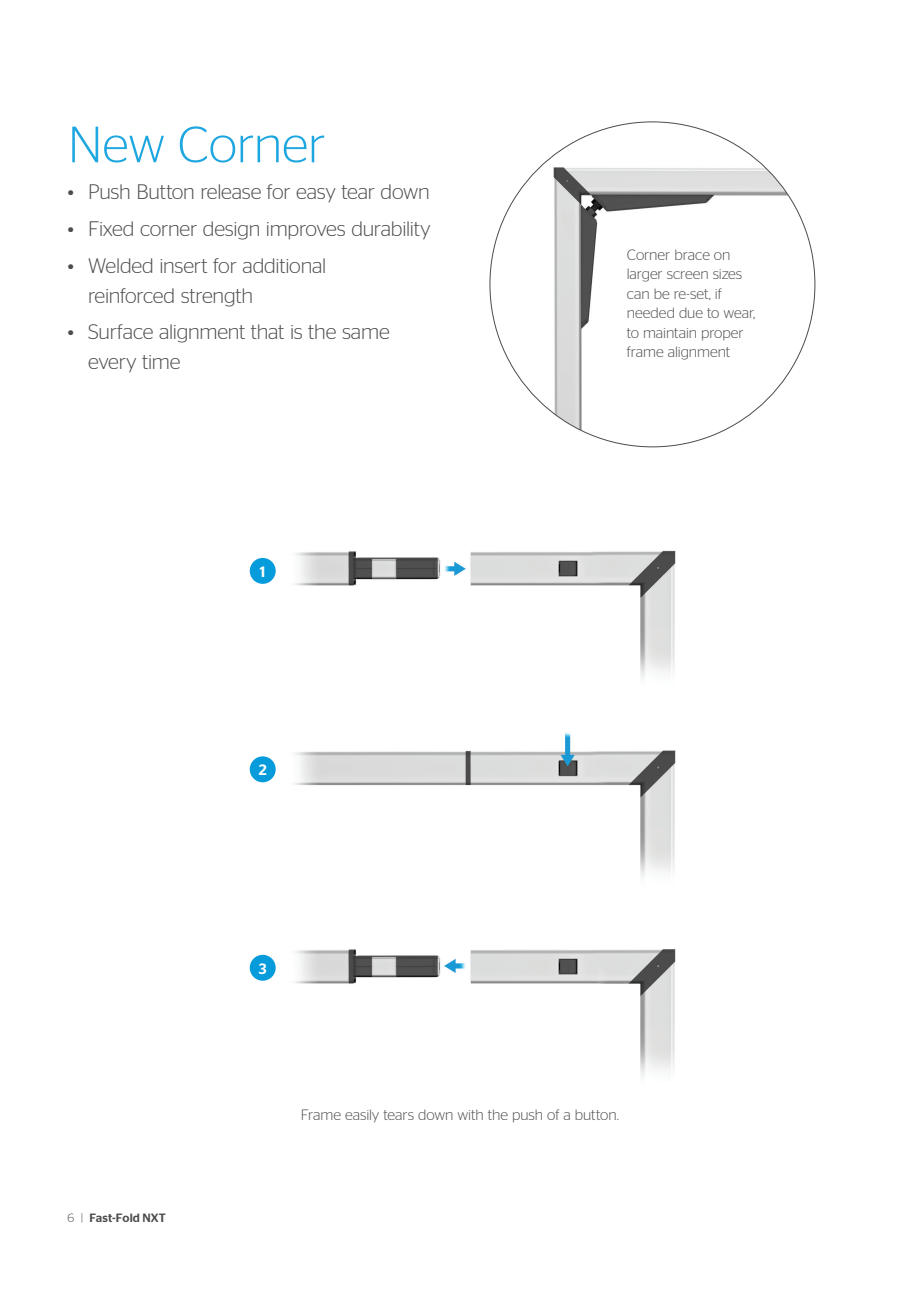
<style>
.page{position:relative;width:920px;height:1290px;background:#fff}
.page>*{position:absolute;margin:0;border:0;box-sizing:border-box;transform-origin:0 0}
.t1{font:300 51px "Stag Sans";color:#1da6df}
.t2{font:300 21px/30px "Stag Sans";letter-spacing:-.015em;color:#4b4c4d}
.t3{font:300 15px/19.5px "Stag Sans";letter-spacing:-.005em;color:#4b4c4d}
.t4{font:500 15px "Stag Sans";color:#fff}
.t5{font:500 12px "Stag Sans";letter-spacing:.005em;color:#4b4c4d}
.s1{font-weight:300}
</style>
<div class="page">
<img style="left:249px;top:550px;width:427px;height:527px">
<div style="left:250px;top:558px;width:26px;height:26px;background:#069bda;border-radius:50%"></div>
<div style="left:250px;top:756px;width:26px;height:26px;background:#069bda;border-radius:50%"></div>
<div style="left:250px;top:955px;width:26px;height:26px;background:#069bda;border-radius:50%"></div>
<img style="left:490px;top:123px;width:325px;height:324px">
<h1 class="t1" style="left:68px;top:117px;width:259px">New Corner</h1>
<p class="t2" style="left:68px;top:176px;width:363px">• Push Button release for easy tear down</p>
<p class="t2" style="left:68px;top:213px;width:364px">• Fixed corner design improves durability</p>
<p class="t2" style="left:88px;top:250px;width:239px;text-indent:-20px">• Welded insert for additional reinforced strength</p>
<p class="t2" style="left:88px;top:317px;width:303px;text-indent:-20px">• Surface alignment that is the same every time</p>
<p class="t3" style="left:627px;top:244px;width:130px">Corner brace on larger screen sizes can be re-set, if needed due to wear, to maintain proper frame alignment</p>
<p class="t5" style="left:68px;top:1211px;width:100px"><span class="s1">6 |</span> Fast-Fold NXT</p>
<p class="t4" style="left:260px;top:563px;width:7px">1</p>
<p class="t4" style="left:259px;top:761px;width:10px">2</p>
<p class="t4" style="left:259px;top:960px;width:9px">3</p>
<p class="t3" style="left:301px;top:1105px;width:320px">Frame easily tears down with the push of a button.</p>
</div>
